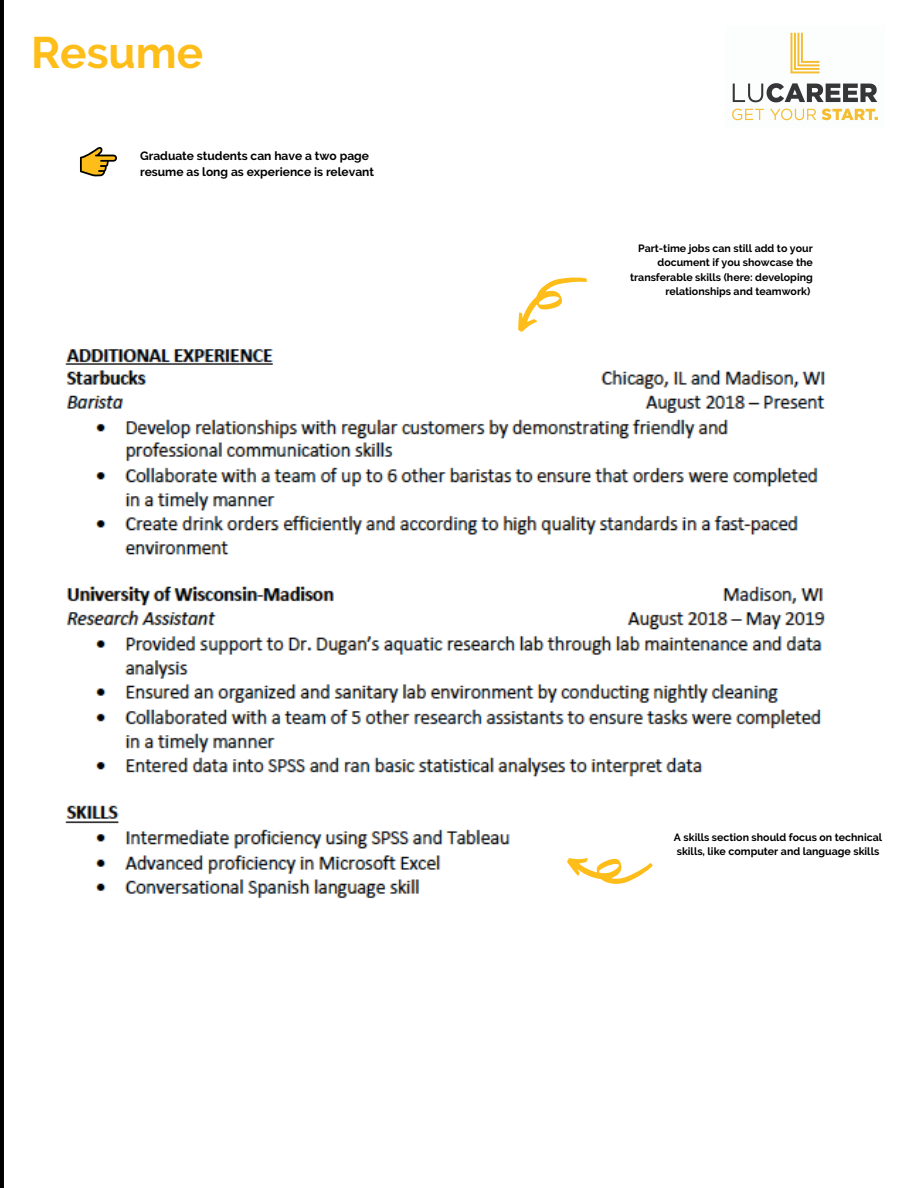
<style>
.page{position:relative;width:918px;height:1188px;background:#fff}
.page>*{position:absolute;margin:0;border:0;box-sizing:border-box;transform-origin:0 0}
.t1{font:700 43.95px "Raleway";color:#febd18}
.t2{font:700 12px/16px "Raleway";color:#000}
.t3{font:700 10.65px/14.5px "Raleway";color:#000;text-align:right}
</style>
<div class="page">
<img style="left:732px;top:32px;width:146px;height:89px">
<img style="left:65px;top:349px;width:761px;height:550px">
<hr style="left:0;top:0;width:4px;height:1188px;background:#000">
<svg style="left:518px;top:277px;width:69px;height:55px"></svg>
<svg style="left:567px;top:858px;width:86px;height:26px"></svg>
<svg style="left:80px;top:147px;width:37px;height:29px"></svg>
<p class="t1" style="left:31px;top:26px;width:173px">Resume</p>
<p class="t2" style="left:140px;top:148px;width:236px">Graduate students can have a two page resume as long as experience is relevant</p>
<p class="t3" style="left:630px;top:241px;width:184px">Part-time jobs can still add to your document if you showcase the transferable skills (here: developing relationships and teamwork)</p>
<p class="t3" style="left:674px;top:830px;width:210px;text-align:left">A skills section should focus on technical skills, like computer and language skills</p>
</div>
